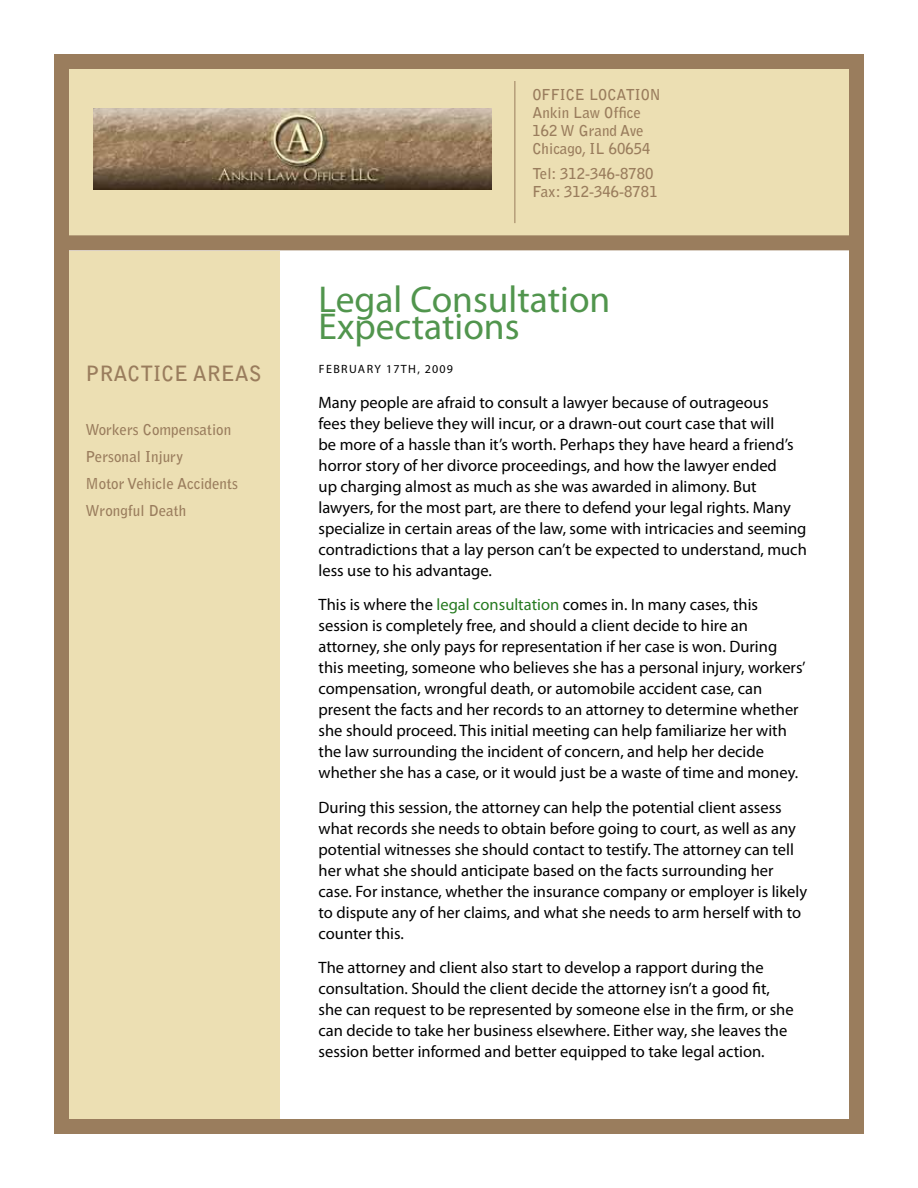
<style>
.page{position:relative;width:918px;height:1188px;background:#fff}
.page>*{position:absolute;margin:0;border:0;box-sizing:border-box;transform-origin:0 0}
.t1{font:37.5px/27px "Myriad Pro";color:#51954d}
.t2{font:700 21px "Bell Gothic Std";color:#9a7d5d}
.t3{font:16.5px/21px "Myriad Pro";color:#000}
.t4{font:700 15px/18px "Bell Gothic Std";color:#9a7d5d}
.t5{font:12px "Myriad Pro";letter-spacing:.11em;color:#000}
.s1{color:#267a20}
</style>
<div class="page">
<div style="left:54px;top:251px;width:225px;height:883px;background:#ecdfb3"></div>
<div style="left:54px;top:54px;width:810px;height:1080px;border:15px solid #9a7d5d"></div>
<div style="left:54px;top:54px;width:810px;height:196px;background:#ecdfb3;border:15px solid #9a7d5d"></div>
<hr style="left:514px;top:81px;width:1px;height:142px;background:#9a7d5d">
<img style="left:93px;top:109px;width:399px;height:81px">
<p class="t2" style="left:86px;top:361px;width:178px">PRACTICE AREAS</p>
<p class="t4" style="left:86px;top:417px;width:154px;line-height:27px">Workers Compensation<br>Personal Injury<br>Motor Vehicle Accidents<br>Wrongful Death</p>
<p class="t4" style="left:532px;top:85px;width:130px">OFFICE LOCATION<br>Ankin Law Office<br>162 W Grand Ave<br>Chicago, IL 60654</p>
<p class="t4" style="left:532px;top:165px;width:127px">Tel: 312-346-8780<br>Fax: 312-346-8781</p>
<h1 class="t1" style="left:319px;top:285px;width:293px">Legal Consultation<br>Expectations</h1>
<p class="t5" style="left:319px;top:362px;width:136px">February 17th, 2009</p>
<p class="t3" style="left:319px;top:391px;width:490px">Many people are afraid to consult a lawyer because of outrageous<br>fees they believe they will incur, or a drawn-out court case that will<br>be more of a hassle than it’s worth. Perhaps they have heard a friend’s horror story of her divorce proceedings, and how the lawyer ended<br>up charging almost as much as she was awarded in alimony. But lawyers, for the most part, are there to defend your legal rights. Many specialize in certain areas of the law, some with intricacies and seeming contradictions that a lay person can’t be expected to understand, much less use to his advantage.</p>
<p class="t3" style="left:319px;top:594px;width:489px">This is where the <span class="s1">legal consultation</span> comes in. In many cases, this session is completely free, and should a client decide to hire an attorney, she only pays for representation if her case is won. During this meeting, someone who believes she has a personal injury, workers’ compensation, wrongful death, or automobile accident case, can present the facts and her records to an attorney to determine whether she should proceed. This initial meeting can help familiarize her with the law surrounding the incident of concern, and help her decide whether she has a case, or it would just be a waste of time and money.</p>
<p class="t3" style="left:319px;top:796px;width:490px">During this session, the attorney can help the potential client assess what records she needs to obtain before going to court, as well as any potential witnesses she should contact to testify. The attorney can tell her what she should anticipate based on the facts surrounding her case. For instance, whether the insurance company or employer is likely to dispute any of her claims, and what she needs to arm herself with to counter this.</p>
<p class="t3" style="left:319px;top:957px;width:477px">The attorney and client also start to develop a rapport during the consultation. Should the client decide the attorney isn’t a good fit, she can request to be represented by someone else in the firm, or she can decide to take her business elsewhere. Either way, she leaves the session better informed and better equipped to take legal action.</p>
</div>
